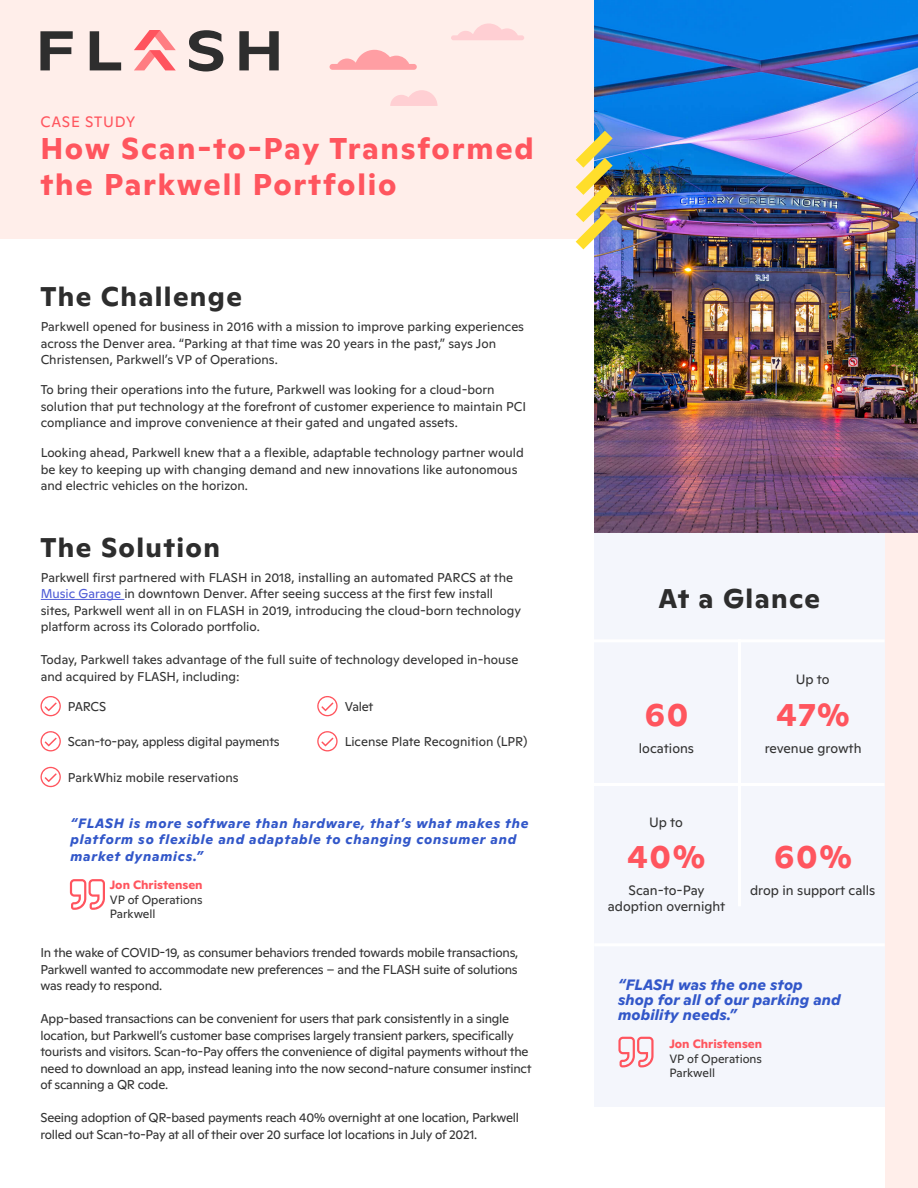
<style>
.page{position:relative;width:918px;height:1188px;background:#ffeeea}
.page>*{position:absolute;margin:0;border:0;box-sizing:border-box;transform-origin:0 0}
.subtitle_3{font:700 33px "ABC Ginto Normal";letter-spacing:.05em;color:#ff555e}
.subtitle_3-2{font:700 30px/36px "ABC Ginto Normal";letter-spacing:.06em;color:#ff555e}
.subtitle_3-3{font:700 27px "ABC Ginto Normal";letter-spacing:.05em;color:#2d2d2d}
.subtitle_3-4{font:italic 700 15px/15px "ABC Ginto Normal";letter-spacing:.01em;color:#3257c9}
.subtitle_3-5{font:15px "ABC Ginto Normal";letter-spacing:.05em;color:#ff555e}
.subtitle_3-6{font:italic 700 13.5px/16.5px "ABC Ginto Normal";letter-spacing:.06em;color:#3257c9}
.subtitle_3-7{font:13.5px/16.2px "ABC Ginto Normal";color:#333;text-align:center}
.subtitle_3-8{font:12.75px/16.5px "ABC Ginto Normal";color:#333}
.subtitle_3-9{font:12.75px/16.5px "ABC Ginto Normal";letter-spacing:-.02em;color:#333}
.subtitle_3-10{font:12px "ABC Ginto Normal";color:#333}
.subtitle_3-11{font:700 12px "ABC Ginto Normal";color:#ff555e}
.s1{color:#4f5cd6}
</style>
<div class="page">
<div style="left:0;top:240px;width:885px;height:948px;background:#fff"></div>
<div style="left:594px;top:409px;width:291px;height:698px;background:#f4f6fc"></div>
<img style="left:594px;top:0;width:324px;height:533px">
<img style="left:576px;top:131px;width:37px;height:118px">
<svg style="left:330px;top:50px;width:87px;height:20px"></svg>
<svg style="left:390px;top:90px;width:48px;height:16px"></svg>
<svg style="left:451px;top:23px;width:73px;height:17px"></svg>
<svg style="left:134px;top:30px;width:42px;height:40px"></svg>
<svg style="left:40px;top:31px;width:33px;height:39px"></svg>
<svg style="left:90px;top:31px;width:31px;height:39px"></svg>
<svg style="left:189px;top:30px;width:34px;height:42px"></svg>
<svg style="left:239px;top:31px;width:40px;height:39px"></svg>
<hr style="left:594px;top:783px;width:291px;height:3px;background:#fff">
<hr style="left:594px;top:639px;width:291px;height:3px;background:#fff">
<hr style="left:738px;top:639px;width:3px;height:267px;background:#fff">
<hr style="left:594px;top:943px;width:291px;height:3px;background:#fff">
<hr style="left:41px;top:599px;width:83px;height:1px;background:#4f5cd6">
<svg style="left:41px;top:696px;width:20px;height:20px"></svg>
<svg style="left:41px;top:731px;width:20px;height:20px"></svg>
<svg style="left:41px;top:767px;width:20px;height:20px"></svg>
<svg style="left:317px;top:696px;width:21px;height:20px"></svg>
<svg style="left:317px;top:731px;width:21px;height:20px"></svg>
<svg style="left:70px;top:879px;width:35px;height:31px"></svg>
<svg style="left:618px;top:1037px;width:36px;height:30px"></svg>
<p class="subtitle_3-5" style="left:40px;top:113px;width:96px">CASE STUDY</p>
<p class="subtitle_3-2" style="left:40px;top:130px;width:495px">How Scan-to-Pay Transformed the Parkwell Portfolio</p>
<p class="subtitle_3-3" style="left:40px;top:280px;width:203px">The Challenge</p>
<p class="subtitle_3-8" style="left:41px;top:319px;width:485px">Parkwell opened for business in 2016 with a mission to improve parking experiences across the Denver area. “Parking at that time was 20 years in the past,” says Jon<br>Christensen, Parkwell’s VP of Operations.</p>
<p class="subtitle_3-8" style="left:41px;top:382px;width:487px">To bring their operations into the future, Parkwell was looking for a cloud-born solution that put technology at the forefront of customer experience to maintain PCI compliance and improve convenience at their gated and ungated assets.</p>
<p class="subtitle_3-8" style="left:41px;top:445px;width:485px">Looking ahead, Parkwell knew that a a flexible, adaptable technology partner would be key to keeping up with changing demand and new innovations like autonomous and electric vehicles on the horizon.</p>
<p class="subtitle_3-3" style="left:41px;top:530px;width:181px">The Solution</p>
<p class="subtitle_3-8" style="left:41px;top:569px;width:482px">Parkwell first partnered with FLASH in 2018, installing an automated PARCS at the <span class="s1">Music Garage</span> in downtown Denver. After seeing success at the first few install sites, Parkwell went all in on FLASH in 2019, introducing the cloud-born technology platform across its Colorado portfolio.</p>
<p class="subtitle_3-8" style="left:41px;top:651px;width:479px">Today, Parkwell takes advantage of the full suite of technology developed in-house and acquired by FLASH, including:</p>
<p class="subtitle_3-8" style="left:68px;top:698px;width:40px">PARCS</p>
<p class="subtitle_3-9" style="left:68px;top:733px;width:213px">Scan-to-pay, appless digital payments</p>
<p class="subtitle_3-8" style="left:68px;top:769px;width:172px">ParkWhiz mobile reservations</p>
<p class="subtitle_3-8" style="left:345px;top:698px;width:30px">Valet</p>
<p class="subtitle_3-8" style="left:345px;top:733px;width:184px">License Plate Recognition (LPR)</p>
<p class="subtitle_3-6" style="left:71px;top:815px;width:460px">“FLASH is more software than hardware, that’s what makes the platform so flexible and adaptable to changing consumer and market dynamics.”</p>
<p class="subtitle_3-11" style="left:110px;top:878px;width:94px">Jon Christensen</p>
<p class="subtitle_3-10" style="left:110px;top:892px;width:94px">VP of Operations</p>
<p class="subtitle_3-10" style="left:110px;top:906px;width:47px">Parkwell</p>
<p class="subtitle_3-8" style="left:40px;top:944px;width:479px;text-align:justify">In the wake of COVID-19, as consumer behaviors trended towards mobile transactions, Parkwell wanted to accommodate new preferences – and the FLASH suite of solutions was ready to respond.</p>
<p class="subtitle_3-9" style="left:40px;top:1010px;width:493px">App-based transactions can be convenient for users that park consistently in a single location, but Parkwell’s customer base comprises largely transient parkers, specifically tourists and visitors. Scan-to-Pay offers the convenience of digital payments without the need to download an app, instead leaning into the now second-nature consumer instinct of scanning a QR code.</p>
<p class="subtitle_3-9" style="left:40px;top:1109px;width:480px">Seeing adoption of QR-based payments reach 40% overnight at one location, Parkwell rolled out Scan-to-Pay at all of their over 20 surface lot locations in July of 2021.</p>
<p class="subtitle_3-3" style="left:658px;top:582px;width:163px">At a Glance</p>
<p class="subtitle_3-7" style="left:796px;top:671px;width:35px">Up to</p>
<p class="subtitle_3" style="left:645px;top:694px;width:45px">60</p>
<p class="subtitle_3" style="left:776px;top:694px;width:75px">47%</p>
<p class="subtitle_3-7" style="left:639px;top:740px;width:57px">locations</p>
<p class="subtitle_3-7" style="left:765px;top:740px;width:98px">revenue growth</p>
<p class="subtitle_3-7" style="left:649px;top:814px;width:35px">Up to</p>
<p class="subtitle_3" style="left:628px;top:836px;width:79px">40%</p>
<p class="subtitle_3" style="left:774px;top:836px;width:79px">60%</p>
<p class="subtitle_3-7" style="left:608px;top:882px;width:119px">Scan-to-Pay adoption overnight</p>
<p class="subtitle_3-7" style="left:750px;top:882px;width:127px">drop in support calls</p>
<p class="subtitle_3-4" style="left:618px;top:977px;width:224px">“FLASH was the one stop shop for all of our parking and mobility needs.”</p>
<p class="subtitle_3-11" style="left:669px;top:1037px;width:94px">Jon Christensen</p>
<p class="subtitle_3-10" style="left:669px;top:1051px;width:94px">VP of Operations</p>
<p class="subtitle_3-10" style="left:669px;top:1066px;width:47px">Parkwell</p>
</div>
